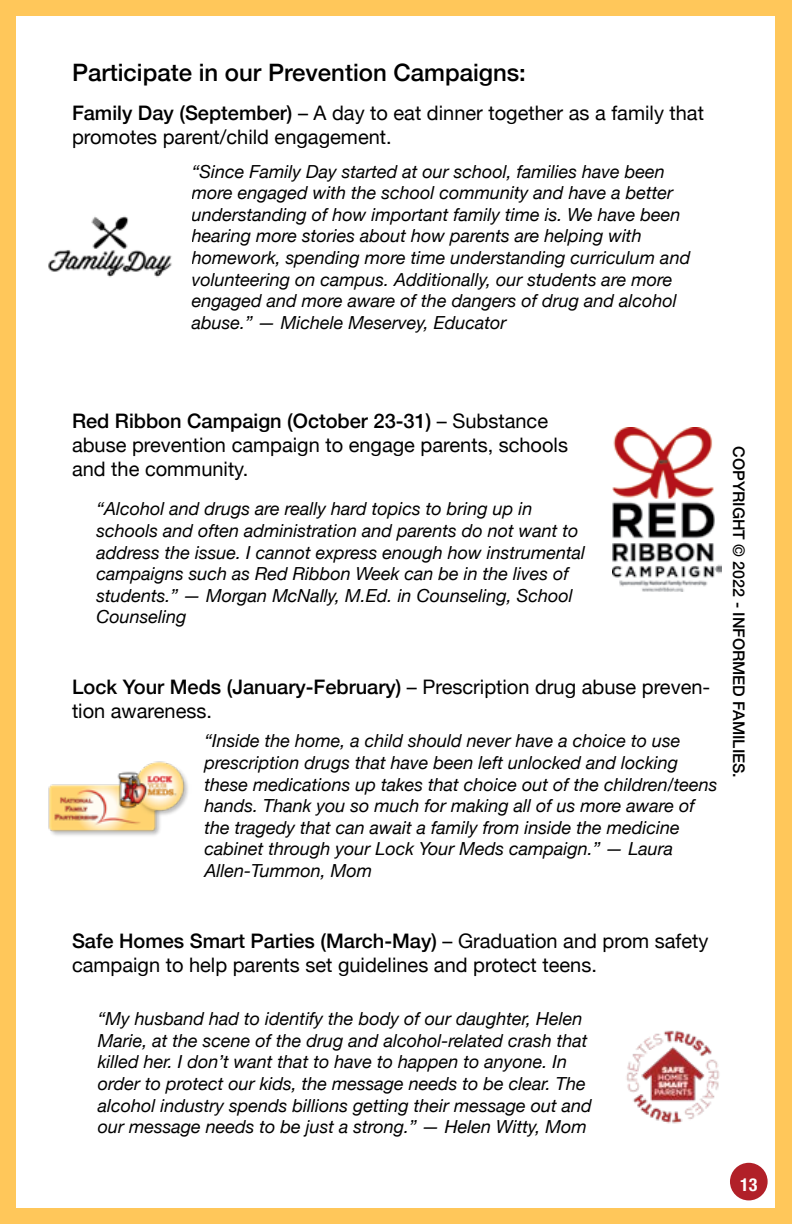
<style>
.page{position:relative;width:792px;height:1224px;background:#ffc75a}
.page>*{position:absolute;margin:0;border:0;box-sizing:border-box;transform-origin:0 0}
.t1{font:500 24px "Helvetica Neue";color:#000}
.t2{font:20px/24px "Helvetica Neue";color:#000}
.t3{font:italic 18px/21.6px "Helvetica Neue";color:#000}
.t4{font:700 condensed 18px "Helvetica Neue";color:#fff}
.t5{font:500 16px "Helvetica Neue";color:#000}
.s1{font-weight:500}
</style>
<div class="page">
<div style="left:17px;top:16px;width:758px;height:1192px;background:#fff"></div>
<div style="left:730px;top:1163px;width:38px;height:37px;background:#b12028;border-radius:50%"></div>
<img style="left:48px;top:216px;width:124px;height:62px">
<img style="left:613px;top:427px;width:108px;height:165px">
<img style="left:48px;top:761px;width:140px;height:75px">
<img style="left:626px;top:1030px;width:94px;height:94px">
<h1 class="t1" style="left:72px;top:53px;width:455px">Participate in our Prevention Campaigns:</h1>
<p class="t2" style="left:72px;top:102px;width:634px"><span class="s1">Family Day (September)</span> – A day to eat dinner together as a family that promotes parent/child engagement.</p>
<p class="t3" style="left:192px;top:161px;width:500px">“Since Family Day started at our school, families have been more engaged with the school community and have a better understanding of how important family time is. We have been hearing more stories about how parents are helping with homework, spending more time understanding curriculum and volunteering on campus. Additionally, our students are more engaged and more aware of the dangers of drug and alcohol abuse.” — Michele Meservey, Educator</p>
<p class="t2" style="left:72px;top:410px;width:498px"><span class="s1">Red Ribbon Campaign (October 23-31)</span> – Substance abuse prevention campaign to engage parents, schools and the community.</p>
<p class="t3" style="left:96px;top:499px;width:490px">“Alcohol and drugs are really hard topics to bring up in schools and often administration and parents do not want to address the issue. I cannot express enough how instrumental campaigns such as Red Ribbon Week can be in the lives of students.” — Morgan McNally, M.Ed. in Counseling, School Counseling</p>
<p class="t2" style="left:72px;top:676px;width:640px"><span class="s1">Lock Your Meds (January-February)</span> – Prescription drug abuse preven&shy;tion awareness.</p>
<p class="t3" style="left:204px;top:731px;width:515px">“Inside the home, a child should never have a choice to use prescription drugs that have been left unlocked and locking these medications up takes that choice out of the children/teens hands. Thank you so much for making all of us more aware of the tragedy that can await a family from inside the medicine cabinet through your Lock Your Meds campaign.” — Laura Allen-Tummon, Mom</p>
<p class="t5" style="left:752px;top:446px;width:333px;rotate:90deg">COPYRIGHT © 2022 - INFORMED FAMILIES.</p>
<p class="t2" style="left:72px;top:930px;width:638px"><span class="s1">Safe Homes Smart Parties (March-May)</span> – Graduation and prom safety campaign to help parents set guidelines and protect teens.</p>
<p class="t3" style="left:98px;top:1009px;width:496px">“My husband had to identify the body of our daughter, Helen Marie, at the scene of the drug and alcohol-related crash that killed her. I don’t want that to have to happen to anyone. In order to protect our kids, the message needs to be clear. The alcohol industry spends billions getting their message out and our message needs to be just a strong.” — Helen Witty, Mom</p>
<p class="t4" style="left:740px;top:1170px;width:19px">13</p>
</div>
